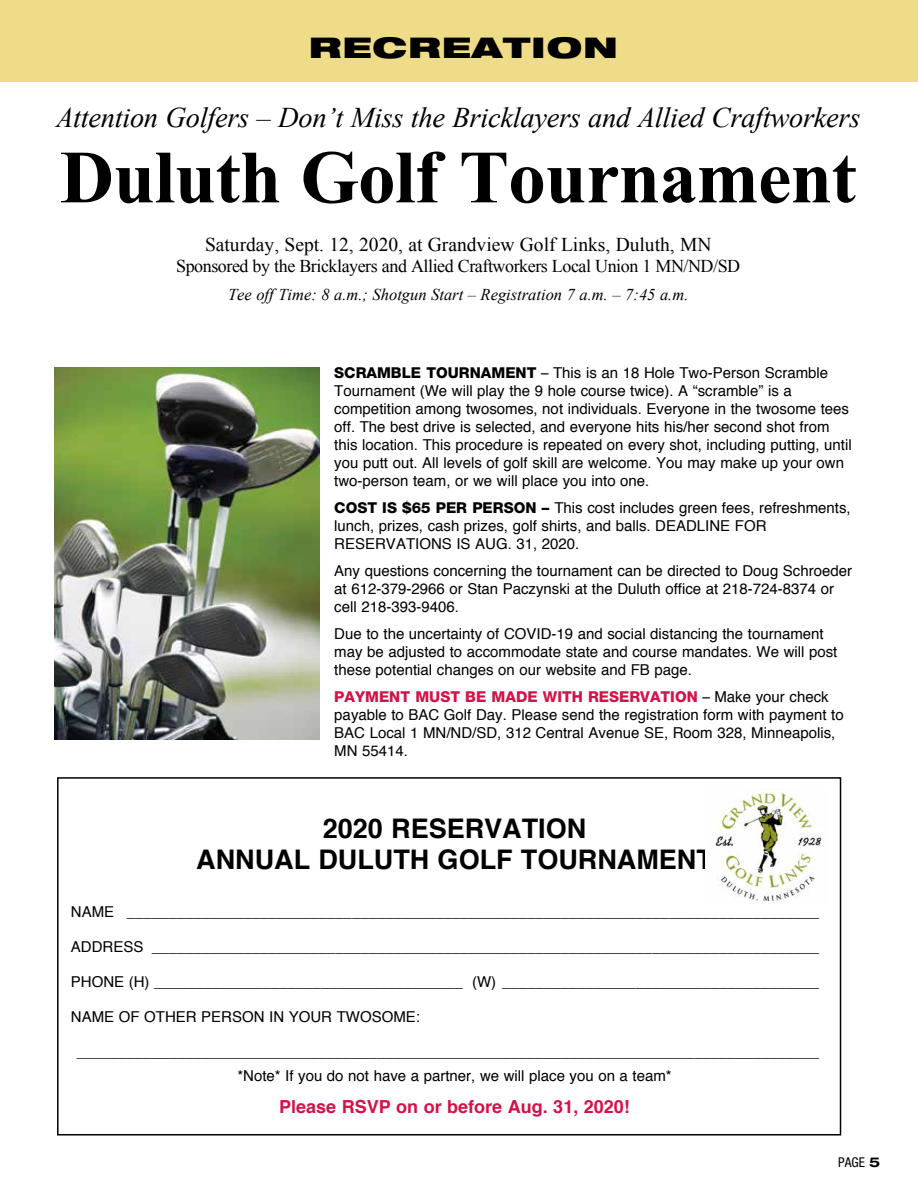
<style>
.page{position:relative;width:918px;height:1188px;background:#fff}
.page>*{position:absolute;margin:0;border:0;box-sizing:border-box;transform-origin:0 0}
.t1{font:700 75px "Times New Roman";letter-spacing:-.01em;color:#000}
.t2{font:italic 28.5px "Times New Roman";letter-spacing:-.01em;color:#000}
.t3{font:900 expanded 28.5px "Helvetica Neue";letter-spacing:.025em;color:#000;scale:1.2 1}
.t4{font:700 27px/31.5px "Helvetica";color:#000;text-align:center}
.t5{font:19.5px "Times New Roman";color:#000}
.t6{font:18px "Times New Roman";letter-spacing:-.025em;color:#000}
.t7{font:700 18px "Helvetica";color:#d11349}
.t8{font:italic 16.5px "Times New Roman";color:#000}
.t9{font:15px/18px "Helvetica";color:#000}
.t10{font:800 15px "Helvetica Neue";color:#d11349}
.t11{font:condensed 13.5px "Helvetica Neue";color:#000}
.s1{font-family:"Helvetica Neue";font-weight:800}
.s2{font-family:"Helvetica Neue"}
.s3{font-weight:400;color:#000}
.s4{font-family:"Helvetica";font-weight:400;color:#000}
.s5{font-weight:700;font-stretch:expanded}
</style>
<div class="page">
<img style="left:54px;top:367px;width:266px;height:372px">
<div style="left:0;top:0;width:918px;height:82px;background:#eedc89"></div>
<div style="left:57px;top:777px;width:784px;height:359px;border:2px solid #000"></div>
<img style="left:713px;top:788px;width:109px;height:114px">
<h2 class="t3" style="left:309px;top:29px;width:259px">RECREATION</h2>
<h2 class="t2" style="left:56px;top:98px;width:806px">Attention Golfers – Don’t Miss the Bricklayers and Allied Craftworkers</h2>
<h1 class="t1" style="left:60px;top:125px;width:798px">Duluth Golf Tournament</h1>
<h3 class="t5" style="left:205px;top:232px;width:508px">Saturday, Sept. 12, 2020, at Grandview Golf Links, Duluth, MN</h3>
<p class="t6" style="left:176px;top:254px;width:566px">Sponsored by the Bricklayers and Allied Craftworkers Local Union 1 MN/ND/SD</p>
<p class="t8" style="left:228px;top:283px;width:462px">Tee off Time: 8 a.m.; Shotgun Start – Registration 7 a.m. – 7:45 a.m.</p>
<p class="t9" style="left:334px;top:365px;width:519px"><span class="s1">SCRAMBLE TOURNAMENT</span> <span class="s2">–</span> This is an 18 Hole Two-Person Scramble Tournament (We will play the 9 hole course twice). A “scramble” is a competition among twosomes, not individuals. Everyone in the twosome tees off. The best drive is selected, and everyone hits his/her second shot from this location. This procedure is repeated on every shot, including putting, until you putt out. All levels of golf skill are welcome. You may make up your own two-person team, or we will place you into one.</p>
<p class="t9" style="left:334px;top:500px;width:518px"><span class="s1">COST IS $65 PER PERSON –</span> This cost includes green fees, refreshments, lunch, prizes, cash prizes, golf shirts, and balls. DEADLINE FOR<br>RESERVATIONS IS AUG. 31, 2020.</p>
<p class="t9" style="left:334px;top:563px;width:519px">Any questions concerning the tournament can be directed to Doug Schroeder at 612-379-2966 or Stan Paczynski at the Duluth office at 218-724-8374 or cell 218-393-9406.</p>
<p class="t9" style="left:334px;top:625px;width:505px">Due to the uncertainty of COVID-19 and social distancing the tournament may be adjusted to accommodate state and course mandates. We will post these potential changes on our website and FB page.</p>
<p class="t10" style="left:334px;top:688px;width:496px">PAYMENT MUST BE MADE WITH RESERVATION <span class="s3">–</span> <span class="s4">Make your check</span></p>
<p class="t9" style="left:334px;top:706px;width:511px">payable to BAC Golf Day. Please send the registration form with payment to<br>BAC Local 1 MN/ND/SD, 312 Central Avenue SE, Room 328, Minneapolis,<br>MN 55414.</p>
<h3 class="t4" style="left:196px;top:813px;width:518px">2020 RESERVATION<br>ANNUAL DULUTH GOLF TOURNAMENT</h3>
<p class="t9" style="left:71px;top:903px;width:750px">NAME ___________________________________________________________________________________</p>
<p class="t9" style="left:71px;top:938px;width:750px">ADDRESS ________________________________________________________________________________</p>
<p class="t9" style="left:71px;top:973px;width:750px">PHONE (H) _____________________________________ (W) ______________________________________</p>
<p class="t9" style="left:71px;top:1008px;width:351px">NAME OF OTHER PERSON IN YOUR TWOSOME:</p>
<p class="t9" style="left:237px;top:1040px;width:583px;line-height:24.5px;text-indent:-161px">_________________________________________________________________________________________ *Note* If you do not have a partner, we will place you on a team*</p>
<p class="t7" style="left:279px;top:1092px;width:352px">Please RSVP on or before Aug. 31, 2020!</p>
<p class="t11" style="left:838px;top:1155px;width:43px">PAGE <span class="s5">5</span></p>
</div>
